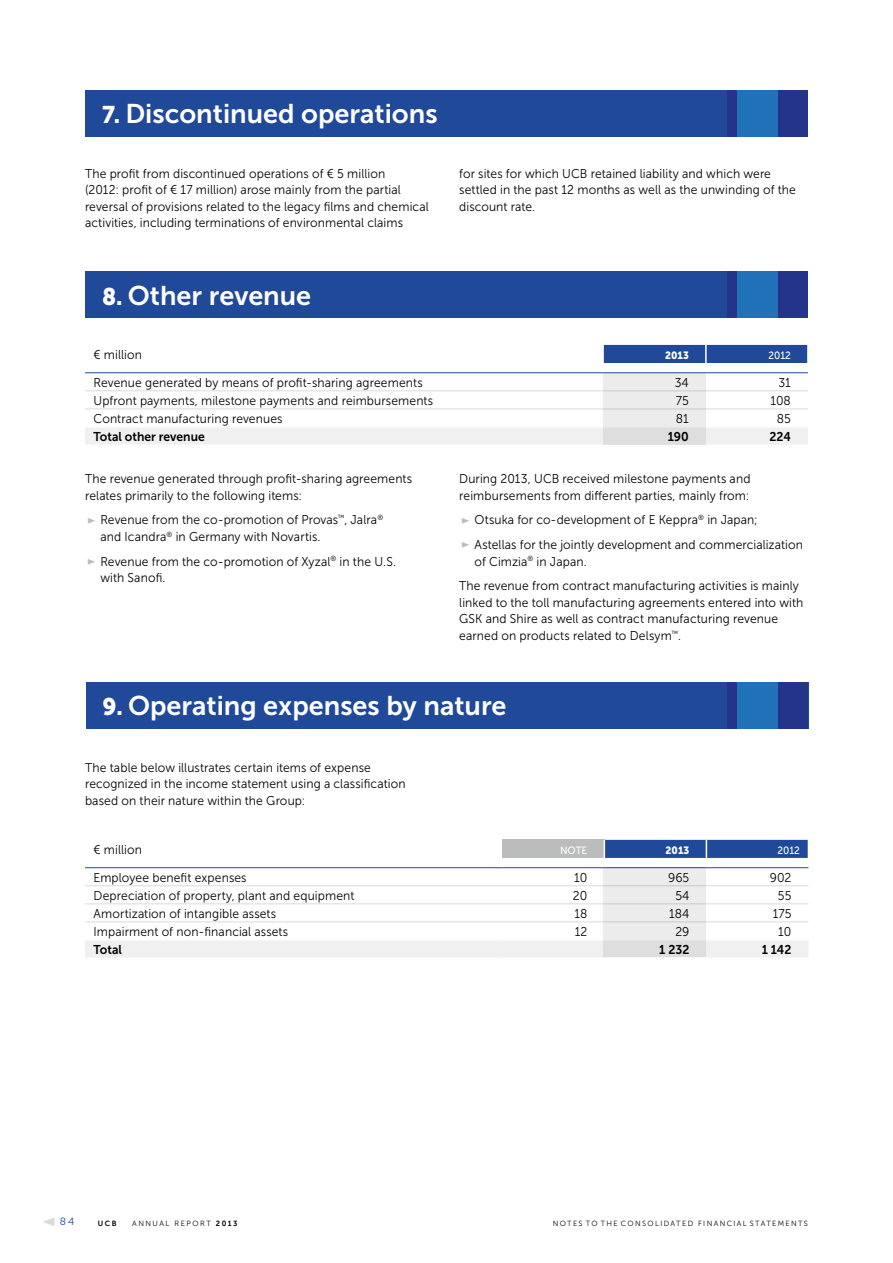
<style>
.page{position:relative;width:893px;height:1263px;background:#fff}
.page>*{position:absolute;margin:0;border:0;box-sizing:border-box;transform-origin:0 0}
.t1{font:27px "Museo Sans 700";color:#fff}
.t2{font:12.75px/16.5px "Museo Sans 300";letter-spacing:.01em;color:#000;scale:.95 1}
.t3{font:12.75px "Museo Sans 700";color:#000;scale:.95 1}
.t4{font:10.5px "Museo Sans 500";color:#fff;scale:.95 1}
.t5{font:10.5px "Museo Sans 900";color:#fff;scale:.95 1}
.t6{font:10.5px "Museo Sans 300";color:#21499a}
.t7{font:7.5px "Museo Sans 300";letter-spacing:.18em;color:#000}
.t8{font:7.5px "Museo Sans 300";letter-spacing:.2em;color:#000}
.t9{font:7.5px "Museo Sans 700";color:#000}
.s1{font-family:"Museo Sans 900";font-size:24px}
.s2{font-family:"Museo Sans 700"}
</style>
<div class="page">
<svg style="left:43px;top:1218px;width:11px;height:8px"></svg>
<div style="left:604px;top:373px;width:102px;height:72px;background:#ececed"></div>
<div style="left:85px;top:90px;width:723px;height:46px;background:#21499a"></div>
<div style="left:85px;top:272px;width:723px;height:46px;background:#21499a"></div>
<div style="left:86px;top:682px;width:722px;height:46px;background:#21499a"></div>
<svg style="left:85px;top:428px;width:723px;height:17px"></svg>
<hr style="left:85px;top:391px;width:519px;height:1px;background:#dadada">
<hr style="left:604px;top:391px;width:102px;height:1px;background:#dadada">
<hr style="left:706px;top:391px;width:102px;height:1px;background:#dadada">
<hr style="left:85px;top:409px;width:519px;height:1px;background:#dadada">
<hr style="left:604px;top:409px;width:102px;height:1px;background:#dadada">
<hr style="left:706px;top:409px;width:102px;height:1px;background:#dadada">
<hr style="left:85px;top:372px;width:519px;height:1px;background:#21499a">
<hr style="left:604px;top:372px;width:102px;height:1px;background:#21499a">
<hr style="left:706px;top:372px;width:102px;height:1px;background:#21499a">
<hr style="left:604px;top:427px;width:102px;height:1px;background:#fff">
<div style="left:604px;top:345px;width:204px;height:18px;background:#21499a"></div>
<div style="left:502px;top:840px;width:102px;height:18px;background:#bbbcbd"></div>
<svg style="left:85px;top:868px;width:723px;height:89px"></svg>
<hr style="left:85px;top:885px;width:417px;height:1px;background:#dadada">
<hr style="left:502px;top:885px;width:102px;height:1px;background:#dadada">
<hr style="left:604px;top:885px;width:102px;height:1px;background:#dadada">
<hr style="left:706px;top:885px;width:102px;height:1px;background:#dadada">
<hr style="left:85px;top:903px;width:417px;height:1px;background:#dadada">
<hr style="left:502px;top:903px;width:102px;height:1px;background:#dadada">
<hr style="left:604px;top:903px;width:102px;height:1px;background:#dadada">
<hr style="left:706px;top:903px;width:102px;height:1px;background:#dadada">
<hr style="left:85px;top:922px;width:417px;height:1px;background:#dadada">
<hr style="left:502px;top:922px;width:102px;height:1px;background:#dadada">
<hr style="left:604px;top:922px;width:102px;height:1px;background:#dadada">
<hr style="left:706px;top:922px;width:102px;height:1px;background:#dadada">
<hr style="left:85px;top:867px;width:417px;height:1px;background:#21499a">
<hr style="left:502px;top:867px;width:102px;height:1px;background:#21499a">
<hr style="left:604px;top:867px;width:102px;height:1px;background:#21499a">
<hr style="left:706px;top:867px;width:102px;height:1px;background:#21499a">
<hr style="left:85px;top:939px;width:417px;height:1px;background:#fff">
<hr style="left:502px;top:939px;width:102px;height:1px;background:#fff">
<svg style="left:604px;top:840px;width:204px;height:18px;background:#244c9b"></svg>
<hr style="left:604px;top:939px;width:102px;height:1px;background:#fff">
<hr style="left:706px;top:939px;width:102px;height:1px;background:#fff">
<div style="left:728px;top:90px;width:80px;height:46px;background:#24348b"></div>
<div style="left:738px;top:90px;width:40px;height:46px;background:#2171b8"></div>
<div style="left:728px;top:272px;width:80px;height:46px;background:#24348b"></div>
<div style="left:738px;top:272px;width:40px;height:46px;background:#2171b8"></div>
<div style="left:728px;top:682px;width:80px;height:46px;background:#24348b"></div>
<div style="left:738px;top:682px;width:40px;height:46px;background:#2171b8"></div>
<h1 class="t1" style="left:102px;top:99px;width:337px"><span class="s1">7.</span> Discontinued operations</h1>
<p class="t2" style="left:85px;top:165px;width:363px">The profit from discontinued operations of € 5 million<br>(2012: profit of € 17 million) arose mainly from the partial reversal of provisions related to the legacy films and chemical activities, including terminations of environmental claims</p>
<h1 class="t1" style="left:102px;top:281px;width:211px"><span class="s1">8.</span> Other revenue</h1>
<p class="t2" style="left:459px;top:165px;width:356px">for sites for which U CB retained liability and which were settled in the past 12 months as well as the unwinding of the discount rate.</p>
<p class="t2" style="left:94px;top:346px;width:52px">€ million</p>
<p class="t5" style="left:665px;top:349px;width:27px">2013</p>
<p class="t4" style="left:768px;top:349px;width:25px">2012</p>
<p class="t2" style="left:94px;top:374px;width:348px">Revenue generated by means of profit-sharing agreements</p>
<p class="t2" style="left:675px;top:374px;width:16px">34</p>
<p class="t2" style="left:778px;top:374px;width:15px">31</p>
<p class="t2" style="left:94px;top:392px;width:359px">Upfront payments, milestone payments and reimbursements</p>
<p class="t2" style="left:676px;top:392px;width:15px">75</p>
<p class="t2" style="left:770px;top:392px;width:23px">108</p>
<p class="t2" style="left:94px;top:410px;width:200px">Contract manufacturing revenues</p>
<p class="t2" style="left:676px;top:410px;width:15px">81</p>
<p class="t2" style="left:777px;top:410px;width:16px">85</p>
<p class="t3" style="left:94px;top:429px;width:119px">Total other revenue</p>
<p class="t3" style="left:668px;top:429px;width:24px">190</p>
<p class="t3" style="left:769px;top:429px;width:24px">224</p>
<p class="t2" style="left:85px;top:470px;width:346px">The revenue generated through profit-sharing agreements relates primarily to the following items:</p>
<p class="t2" style="left:100px;top:512px;width:299px">Revenue from the co-promotion of Provas<sup>™</sup>, Jalra<sup>® </sup>and Icandra<sup>®</sup> in Germany with Novartis.</p>
<p class="t2" style="left:100px;top:553px;width:313px">Revenue from the co-promotion of Xyzal<sup>®</sup> in the U.S. with Sanofi.</p>
<p class="t2" style="left:459px;top:470px;width:308px">During 2013, U CB received milestone payments and reimbursements from different parties, mainly from:</p>
<p class="t2" style="left:475px;top:508px;width:347px;line-height:24.8px">Otsuka for co-development of E Keppra<sup>®</sup> in Japan;<br>Astellas for the jointly development and commercialization</p>
<p class="t2" style="left:459px;top:549px;width:359px;line-height:24.8px;text-indent:15px">of Cimzia<sup>®</sup> in Japan.<br>The revenue from contract manufacturing activities is mainly</p>
<p class="t2" style="left:459px;top:594px;width:364px">linked to the toll manufacturing agreements entered into with<br>GSK</p>
<p class="t2" style="left:459px;top:611px;width:337px;text-indent:27px">and Shire as well as contract manufacturing revenue earned on products related to Delsym<sup>™</sup>.</p>
<h1 class="t1" style="left:103px;top:691px;width:405px"><span class="s1">9.</span> Operating expenses by nature</h1>
<p class="t2" style="left:85px;top:759px;width:339px">The table below illustrates certain items of expense recognized in the income statement using a classification based on their nature within the Group:</p>
<p class="t2" style="left:94px;top:841px;width:52px">€ million</p>
<p class="t4" style="left:560px;top:844px;width:30px">Note</p>
<p class="t5" style="left:666px;top:844px;width:27px">2013</p>
<p class="t4" style="left:777px;top:844px;width:25px">2012</p>
<p class="t2" style="left:94px;top:869px;width:163px">Employee benefit expenses</p>
<p class="t2" style="left:574px;top:869px;width:15px">10</p>
<p class="t2" style="left:668px;top:869px;width:24px">965</p>
<p class="t2" style="left:770px;top:869px;width:24px">902</p>
<p class="t2" style="left:94px;top:887px;width:276px">Depreciation of property, plant and equipment</p>
<p class="t2" style="left:573px;top:887px;width:17px">20</p>
<p class="t2" style="left:675px;top:887px;width:16px">54</p>
<p class="t2" style="left:778px;top:887px;width:16px">55</p>
<p class="t2" style="left:94px;top:905px;width:194px">Amortization of intangible assets</p>
<p class="t2" style="left:574px;top:905px;width:15px">18</p>
<p class="t2" style="left:669px;top:905px;width:23px">184</p>
<p class="t2" style="left:773px;top:905px;width:21px">175</p>
<p class="t2" style="left:94px;top:923px;width:207px">Impairment of non-financial assets</p>
<p class="t2" style="left:575px;top:923px;width:15px">12</p>
<p class="t2" style="left:675px;top:923px;width:16px">29</p>
<p class="t2" style="left:778px;top:923px;width:15px">10</p>
<p class="t3" style="left:94px;top:942px;width:31px">Total</p>
<p class="t3" style="left:659px;top:942px;width:33px">1 232</p>
<p class="t3" style="left:762px;top:942px;width:33px">1 142</p>
<p class="t6" style="left:60px;top:1216px;width:16px">84</p>
<p class="t9" style="left:98px;top:1219px;width:20px">UCB</p>
<p class="t8" style="left:132px;top:1219px;width:107px">Annual report <span class="s2">2013</span></p>
<p class="t7" style="left:553px;top:1219px;width:114px">N otes to the c onsolida</p>
<p class="t7" style="left:676px;top:1219px;width:57px">ted fi nancia</p>
<p class="t7" style="left:743px;top:1219px;width:67px">l statem ents</p>
</div>
